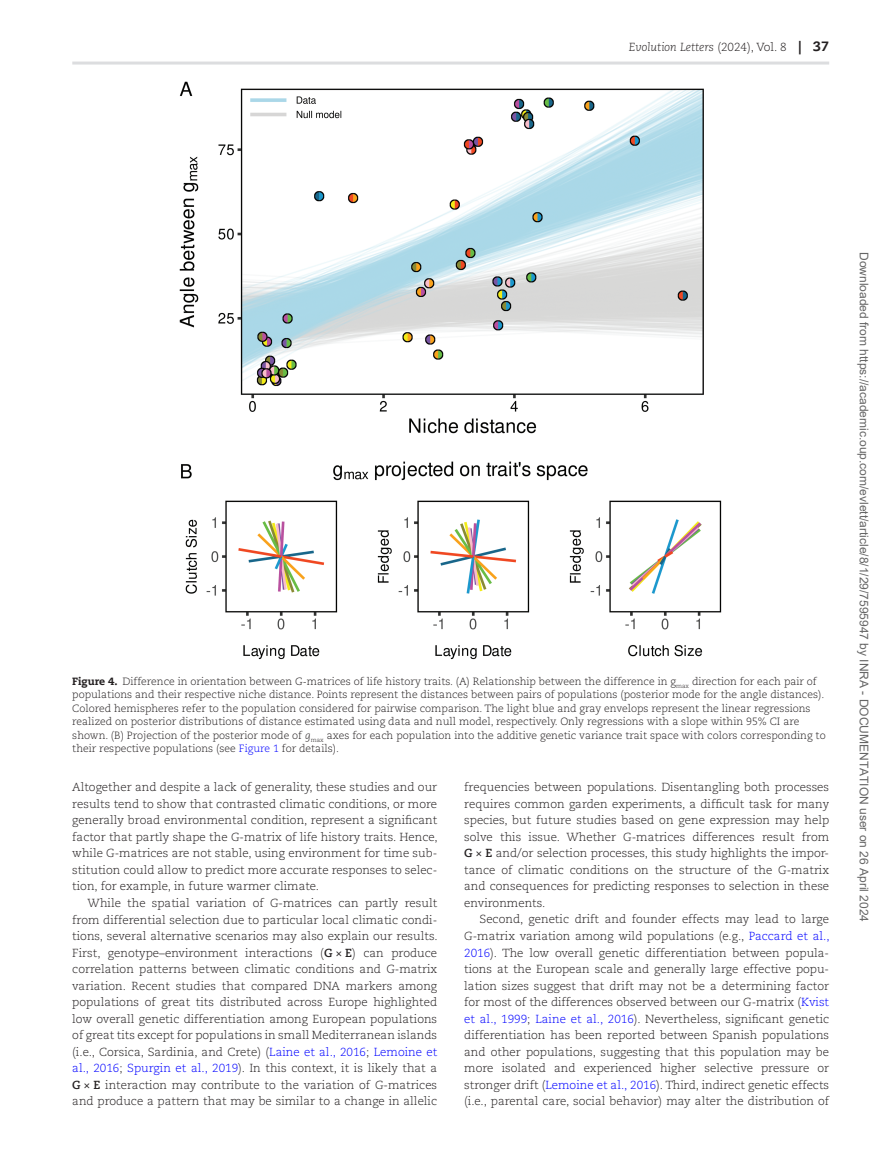
<style>
.page{position:relative;width:893px;height:1174px;background:#fff}
.page>*{position:absolute;margin:0;border:0;box-sizing:border-box;transform-origin:0 0}
.t1{font:12px "Arial";color:#666}
.t2{font:300 11.7px/16.5px "Caecilia LT Std";color:#231f20;text-align:justify}
.t3{font:italic 300 11.7px "Caecilia LT Std";color:#231f20}
.t4{font:300 10.5px/13.5px "Caecilia LT Std";color:#231f20}
.s1{font-style:normal}
.s2{font-weight:800;font-style:normal;font-size:13.5px}
.s3{font-weight:800}
.s4{font-style:italic}
.s5{color:#00f}
.s6{font-weight:700}
.s7{font-family:"Gandhari Unicode";font-weight:400}
</style>
<div class="page">
<hr style="left:72px;top:62px;width:757px;height:3px;background:#dcdddf">
<img style="left:179px;top:81px;width:543px;height:579px">
<p class="t3" style="left:629px;top:40px;width:202px">Evolution Letters <span class="s1">(2024), Vol. 8</span> <span class="s2">| 37</span></p>
<p class="t4" style="left:72px;top:675px;width:755px"><span class="s3">Figure 4.</span> Difference in orientation between G-matrices of life history traits. (A) Relationship between the difference in g<sub>max</sub> direction for each pair of populations and their respective niche distance. Points represent the distances between pairs of populations (posterior mode for the angle distances).<br>Colored hemispheres refer to the population considered for pairwise comparison. The light blue and gray envelops represent the linear regressions realized on posterior distributions of distance estimated using data and null model, respectively. Only regressions with a slope within 95% CI are shown. (B) Projection of the posterior mode of <span class="s4">g</span><sub>max</sub> axes for each population into the additive genetic variance trait space with colors corresponding to their respective populations (see <span class="s5">Figure 1</span> for details).</p>
<p class="t2" style="left:72px;top:779px;width:367px">Altogether and despite a lack of generality, these studies and our results tend to show that contrasted climatic conditions, or more generally broad environmental condition, represent a significant factor that partly shape the G-matrix of life history traits. Hence, while G-matrices are not stable, using environment for time sub&shy;stitution could allow to predict more accurate responses to selec&shy;tion, for example, in future warmer climate.</p>
<p class="t2" style="left:72px;top:895px;width:367px;text-indent:15px">While the spatial variation of G-matrices can partly result from differential selection due to particular local climatic condi&shy;tions, several alternative scenarios may also explain our results.<br>First, genotype–environment interactions (<span class="s6">G</span> <span class="s7">×</span> <span class="s6">E</span>) can produce correlation patterns between climatic conditions and G-matrix variation. Recent studies that compared DNA markers among populations of great tits distributed across Europe highlighted low overall genetic differentiation among European populations of great tits except for populations in small Mediterranean islands (i.e., Corsica, Sardinia, and Crete) (<span class="s5">Laine et al., 2016</span>; <span class="s5">Lemoine et al., 2016</span>; <span class="s5">Spurgin et al., 2019</span>). In this context, it is likely that a <span class="s6">G</span> <span class="s7">×</span> <span class="s6">E</span> interaction may contribute to the variation of G-matrices and produce a pattern that may be similar to a change in allelic</p>
<p class="t2" style="left:464px;top:779px;width:366px">frequencies between populations. Disentangling both processes requires common garden experiments, a difficult task for many species, but future studies based on gene expression may help solve this issue. Whether G-matrices differences result from <span class="s6">G</span> <span class="s7">×</span> <span class="s6">E</span> and/or selection processes, this study highlights the impor&shy;tance of climatic conditions on the structure of the G-matrix and consequences for predicting responses to selection in these environments.</p>
<p class="t2" style="left:464px;top:911px;width:367px;text-indent:15px">Second, genetic drift and founder effects may lead to large G-matrix variation among wild populations (e.g., <span class="s5">Paccard et al., 2016</span>). The low overall genetic differentiation between popula&shy;tions at the European scale and generally large effective popu&shy;lation sizes suggest that drift may not be a determining factor for most of the differences observed between our G-matrix (<span class="s5">Kvist et al., 1999</span>; <span class="s5">Laine et al., 2016</span>). Nevertheless, significant genetic differentiation has been reported between Spanish populations and other populations, suggesting that this population may be more isolated and experienced higher selective pressure or stronger drift (<span class="s5">Lemoine et al., 2016</span>). Third, indirect genetic effects (i.e., parental care, social behavior) may alter the distribution of</p>
<p class="t1" style="left:868px;top:252px;width:671px;rotate:90deg">Downloaded from https://academic.oup.com/evlett/article/8/1/29/7595947 by INRA - DOCUMENTATION user on 26 April 2024</p>
</div>
